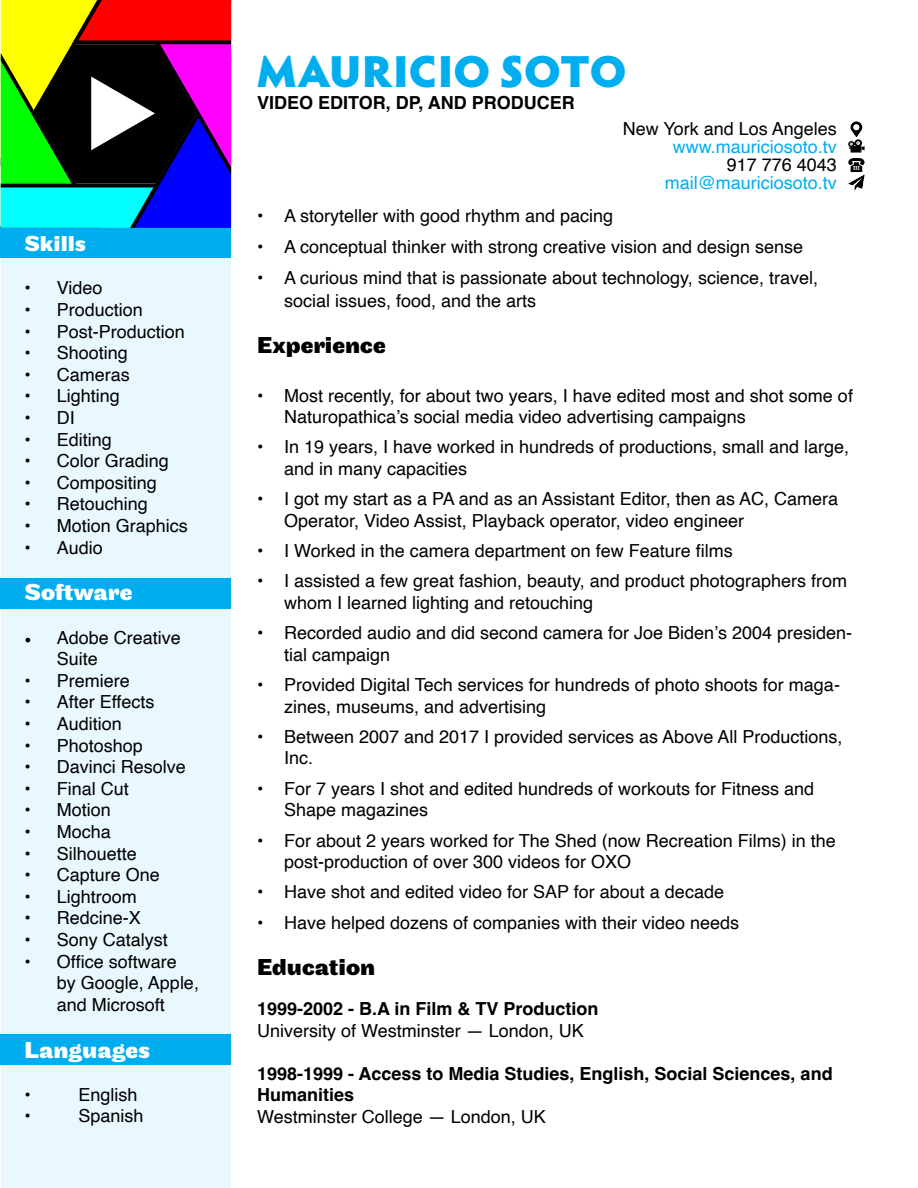
<style>
.page{position:relative;width:918px;height:1188px;background:#fff}
.page>*{position:absolute;margin:0;border:0;box-sizing:border-box;transform-origin:0 0}
.t1{font:900 45px "Hypatia Sans Pro";letter-spacing:-.005em;color:#00aeef}
.t2{font:700 24px "Maple";color:#000}
.t3{font:700 24px "Maple";color:#fff}
.t4{font:700 22.5px "Maple";color:#fff}
.t5{font:18px/21.6px "Helvetica";color:#000}
.t6{font:700 18px/21.6px "Helvetica";color:#000}
.t7{font:18px "Helvetica";color:#00aeef}
.s1{font-family:"Minion Pro"}
</style>
<div class="page">
<div style="left:1px;top:1px;width:229px;height:1187px;background:#e9f7fe"></div>
<div style="left:1px;top:1034px;width:230px;height:31px;background:#00aeef"></div>
<div style="left:1px;top:578px;width:230px;height:31px;background:#00aeef"></div>
<div style="left:1px;top:227px;width:230px;height:31px;background:#00aeef"></div>
<svg style="left:1px;top:0;width:230px;height:228px;background:#5a5a5a"></svg>
<svg style="left:848px;top:122px;width:17px;height:69px"></svg>
<p class="t4" style="left:25px;top:230px;width:63px">Skills</p>
<p class="t5" style="left:25px;top:278px;width:80px">• Video</p>
<p class="t5" style="left:25px;top:299px;width:120px">• Production</p>
<p class="t5" style="left:25px;top:321px;width:162px">• Post-Production</p>
<p class="t5" style="left:25px;top:343px;width:105px">• Shooting</p>
<p class="t5" style="left:25px;top:364px;width:107px">• Cameras</p>
<p class="t5" style="left:25px;top:386px;width:97px">• Lighting</p>
<p class="t5" style="left:25px;top:407px;width:52px">• DI</p>
<p class="t5" style="left:25px;top:429px;width:89px">• Editing</p>
<p class="t5" style="left:25px;top:451px;width:146px">• Color Grading</p>
<p class="t5" style="left:25px;top:472px;width:134px">• Compositing</p>
<p class="t5" style="left:25px;top:494px;width:125px">• Retouching</p>
<p class="t5" style="left:25px;top:515px;width:165px">• Motion Graphics</p>
<p class="t5" style="left:25px;top:537px;width:80px">• Audio</p>
<p class="t3" style="left:25px;top:578px;width:109px">Software</p>
<p class="t5" style="left:57px;top:627px;width:126px;text-indent:-32px"><span class="s1">•</span> Adobe Creative<br>Suite</p>
<p class="t5" style="left:25px;top:670px;width:107px">• Premiere</p>
<p class="t5" style="left:25px;top:692px;width:132px">• After Effects</p>
<p class="t5" style="left:25px;top:713px;width:99px">• Audition</p>
<p class="t5" style="left:25px;top:735px;width:120px">• Photoshop</p>
<p class="t5" style="left:25px;top:757px;width:163px">• Davinci Resolve</p>
<p class="t5" style="left:25px;top:778px;width:106px">• Final Cut</p>
<p class="t5" style="left:25px;top:800px;width:88px">• Motion</p>
<p class="t5" style="left:25px;top:821px;width:88px">• Mocha</p>
<p class="t5" style="left:25px;top:843px;width:114px">• Silhouette</p>
<p class="t5" style="left:25px;top:865px;width:137px">• Capture One</p>
<p class="t5" style="left:25px;top:886px;width:114px">• Lightroom</p>
<p class="t5" style="left:25px;top:908px;width:118px">• Redcine-X</p>
<p class="t5" style="left:25px;top:929px;width:145px">• Sony Catalyst</p>
<p class="t5" style="left:25px;top:951px;width:154px">• Office software</p>
<p class="t5" style="left:57px;top:973px;width:144px">by Google, Apple, and Microsoft</p>
<p class="t3" style="left:25px;top:1035px;width:127px">Languages</p>
<p class="t5" style="left:25px;top:1084px;width:8px">•</p>
<p class="t5" style="left:79px;top:1084px;width:61px">English</p>
<p class="t5" style="left:25px;top:1106px;width:8px">•</p>
<p class="t5" style="left:79px;top:1106px;width:67px">Spanish</p>
<p class="t1" style="left:257px;top:38px;width:371px">MAURICIO SOTO</p>
<p class="t6" style="left:257px;top:94px;width:319px">VIDEO EDITOR, DP, AND PRODUCER</p>
<p class="t5" style="left:623px;top:118px;width:216px">New York and Los Angeles</p>
<p class="t7" style="left:673px;top:133px;width:166px">www.mauriciosoto.tv</p>
<p class="t5" style="left:727px;top:154px;width:112px">917 776 4043</p>
<p class="t7" style="left:665px;top:169px;width:174px">mail@mauriciosoto.tv</p>
<p class="t5" style="left:257px;top:205px;width:358px">• A storyteller with good rhythm and pacing</p>
<p class="t5" style="left:257px;top:237px;width:548px">• A conceptual thinker with strong creative vision and design sense</p>
<p class="t5" style="left:284px;top:267px;width:535px;line-height:22.5px;text-indent:-27px">• A curious mind that is passionate about technology, science, travel, social issues, food, and the arts</p>
<p class="t2" style="left:257px;top:331px;width:130px">Experience</p>
<p class="t5" style="left:284px;top:385px;width:570px;text-indent:-27px">• Most recently, for about two years, I have edited most and shot some of<br>Naturopathica’s social media video advertising campaigns</p>
<p class="t5" style="left:284px;top:437px;width:567px;text-indent:-27px">• In 19 years, I have worked in hundreds of productions, small and large, and in many capacities</p>
<p class="t5" style="left:284px;top:489px;width:555px;text-indent:-27px">• I got my start as a PA and as an Assistant Editor, then as AC, Camera<br>Operator, Video Assist, Playback operator, video engineer</p>
<p class="t5" style="left:257px;top:541px;width:477px">• I Worked in the camera department on few Feature films</p>
<p class="t5" style="left:284px;top:571px;width:564px;text-indent:-27px">• I assisted a few great fashion, beauty, and product photographers from whom I learned lighting and retouching</p>
<p class="t5" style="left:284px;top:623px;width:570px;text-indent:-27px">• Recorded audio and did second camera for Joe Biden’s 2004 presiden&shy;tial campaign</p>
<p class="t5" style="left:284px;top:674px;width:557px;text-indent:-27px">• Provided Digital Tech services for hundreds of photo shoots for maga&shy;zines, museums, and advertising</p>
<p class="t5" style="left:284px;top:726px;width:560px;text-indent:-27px">• Between 2007 and 2017 I provided services as Above All Productions,<br>Inc.</p>
<p class="t5" style="left:284px;top:778px;width:532px;text-indent:-27px">• For 7 years I shot and edited hundreds of workouts for Fitness and<br>Shape magazines</p>
<p class="t5" style="left:284px;top:830px;width:553px;text-indent:-27px">• For about 2 years worked for The Shed (now Recreation Films) in the post-production of over 300 videos for OXO</p>
<p class="t5" style="left:257px;top:882px;width:468px">• Have shot and edited video for SAP for about a decade</p>
<p class="t5" style="left:257px;top:912px;width:484px">• Have helped dozens of companies with their video needs</p>
<p class="t2" style="left:257px;top:953px;width:120px">Education</p>
<p class="t6" style="left:257px;top:1000px;width:343px">1999-2002 - B.A in Film &amp; TV Production</p>
<p class="t5" style="left:257px;top:1020px;width:328px">University of Westminster — London, UK</p>
<p class="t6" style="left:257px;top:1065px;width:577px">1998-1999 - Access to Media Studies, English, Social Sciences, and<br>Humanities</p>
<p class="t5" style="left:257px;top:1106px;width:290px">Westminster College — London, UK</p>
</div>
